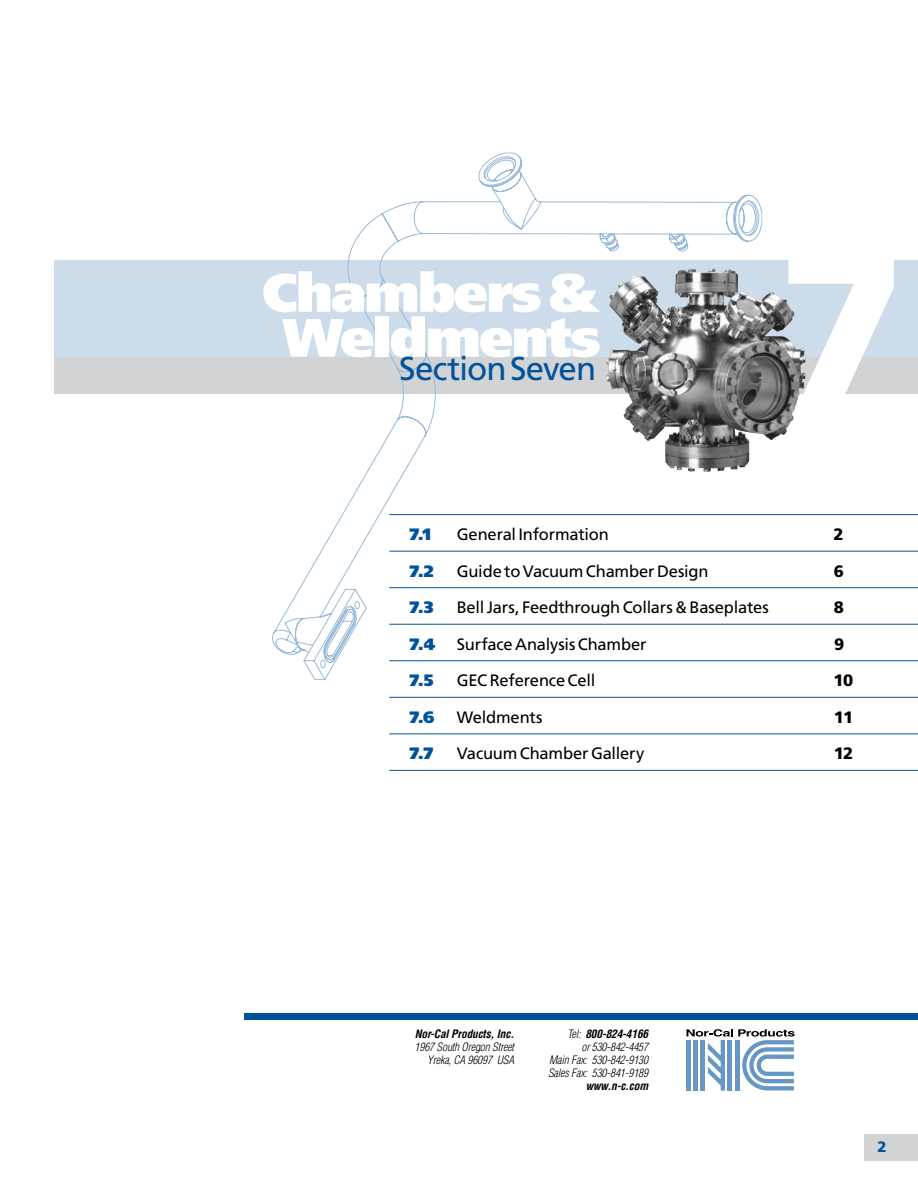
<style>
.page{position:relative;width:918px;height:1188px;background:#fff}
.page>*{position:absolute;margin:0;border:0;box-sizing:border-box;transform-origin:0 0}
.t1{font:900 210px "Frutiger";color:#fff}
.t2{font:900 54px/45px "Frutiger";letter-spacing:-.03em;color:#fff;text-align:center}
.t3{font:33px "Frutiger";letter-spacing:-.025em;color:#00529c}
.t4{font:16.5px "Frutiger";letter-spacing:-.01em;color:#000}
.t5{font:900 16.5px "Frutiger";color:#00529c}
.t6{font:900 16.5px "Frutiger";color:#000}
.t7{font:900 15px "Frutiger";color:#00529c}
.t8{font:italic 300 condensed 11.4px/12.9px "Helvetica";letter-spacing:-.01em;color:#000;text-align:right}
.t9{font:italic 700 condensed 11.4px "Helvetica";letter-spacing:-.01em;color:#000}
.s1{font-weight:700}
</style>
<div class="page">
<div style="left:864px;top:1134px;width:54px;height:27px;background:#d1d3d4"></div>
<div style="left:54px;top:351px;width:864px;height:42px;background:#d1d3d4"></div>
<div style="left:54px;top:260px;width:864px;height:97px;background:#ccdceb"></div>
<div style="left:245px;top:1013px;width:673px;height:6px;background:#00529c"></div>
<svg style="left:686px;top:1029px;width:109px;height:62px"></svg>
<svg style="left:272px;top:152px;width:491px;height:528px"></svg>
<hr style="left:389px;top:514px;width:529px;height:1px;background:#00529c">
<hr style="left:389px;top:551px;width:529px;height:1px;background:#00529c">
<hr style="left:389px;top:587px;width:529px;height:1px;background:#00529c">
<hr style="left:389px;top:624px;width:529px;height:1px;background:#00529c">
<hr style="left:389px;top:660px;width:529px;height:1px;background:#00529c">
<hr style="left:389px;top:697px;width:529px;height:1px;background:#00529c">
<hr style="left:389px;top:733px;width:529px;height:1px;background:#00529c">
<hr style="left:389px;top:770px;width:529px;height:1px;background:#00529c">
<h2 class="t2" style="left:262px;top:270px;width:340px">Chambers &amp;<br>Weldments</h2>
<h3 class="t3" style="left:399px;top:349px;width:198px">Section Seven</h3>
<h1 class="t1" style="left:778px;top:202px;width:130px">7</h1>
<p class="t5" style="left:410px;top:524px;width:23px">7.1</p>
<p class="t4" style="left:457px;top:525px;width:154px">General Information</p>
<p class="t6" style="left:834px;top:524px;width:12px">2</p>
<p class="t5" style="left:410px;top:561px;width:26px">7.2</p>
<p class="t4" style="left:457px;top:561px;width:253px">Guide to Vacuum Chamber Design</p>
<p class="t6" style="left:834px;top:561px;width:12px">6</p>
<p class="t5" style="left:410px;top:597px;width:26px">7.3</p>
<p class="t4" style="left:457px;top:598px;width:314px">Bell Jars, Feedthrough Collars &amp; Baseplates</p>
<p class="t6" style="left:834px;top:597px;width:12px">8</p>
<p class="t5" style="left:410px;top:634px;width:27px">7.4</p>
<p class="t4" style="left:457px;top:634px;width:191px">Surface Analysis Chamber</p>
<p class="t6" style="left:834px;top:634px;width:12px">9</p>
<p class="t5" style="left:410px;top:670px;width:25px">7.5</p>
<p class="t4" style="left:457px;top:671px;width:140px">GEC Reference Cell</p>
<p class="t6" style="left:834px;top:670px;width:21px">10</p>
<p class="t5" style="left:410px;top:707px;width:26px">7.6</p>
<p class="t4" style="left:457px;top:707px;width:87px">Weldments</p>
<p class="t6" style="left:834px;top:707px;width:21px">11</p>
<p class="t5" style="left:410px;top:743px;width:25px">7.7</p>
<p class="t4" style="left:457px;top:744px;width:189px">Vacuum Chamber Gallery</p>
<p class="t6" style="left:834px;top:744px;width:21px">12</p>
<p class="t9" style="left:415px;top:1027px;width:101px">Nor-Cal Products, Inc.</p>
<p class="t8" style="left:415px;top:1041px;width:101px">1967 South Oregon Street<br>Yreka, CA 96097 USA</p>
<p class="t8" style="left:548px;top:1028px;width:102px">Tel: <span class="s1">800-824-4166<br></span>or 530-842-4457<br>Main Fax: 530-842-9130<br>Sales Fax: 530-841-9189</p>
<p class="t9" style="left:586px;top:1079px;width:64px">www.n-c.com</p>
<p class="t7" style="left:878px;top:1138px;width:11px">2</p>
</div>
